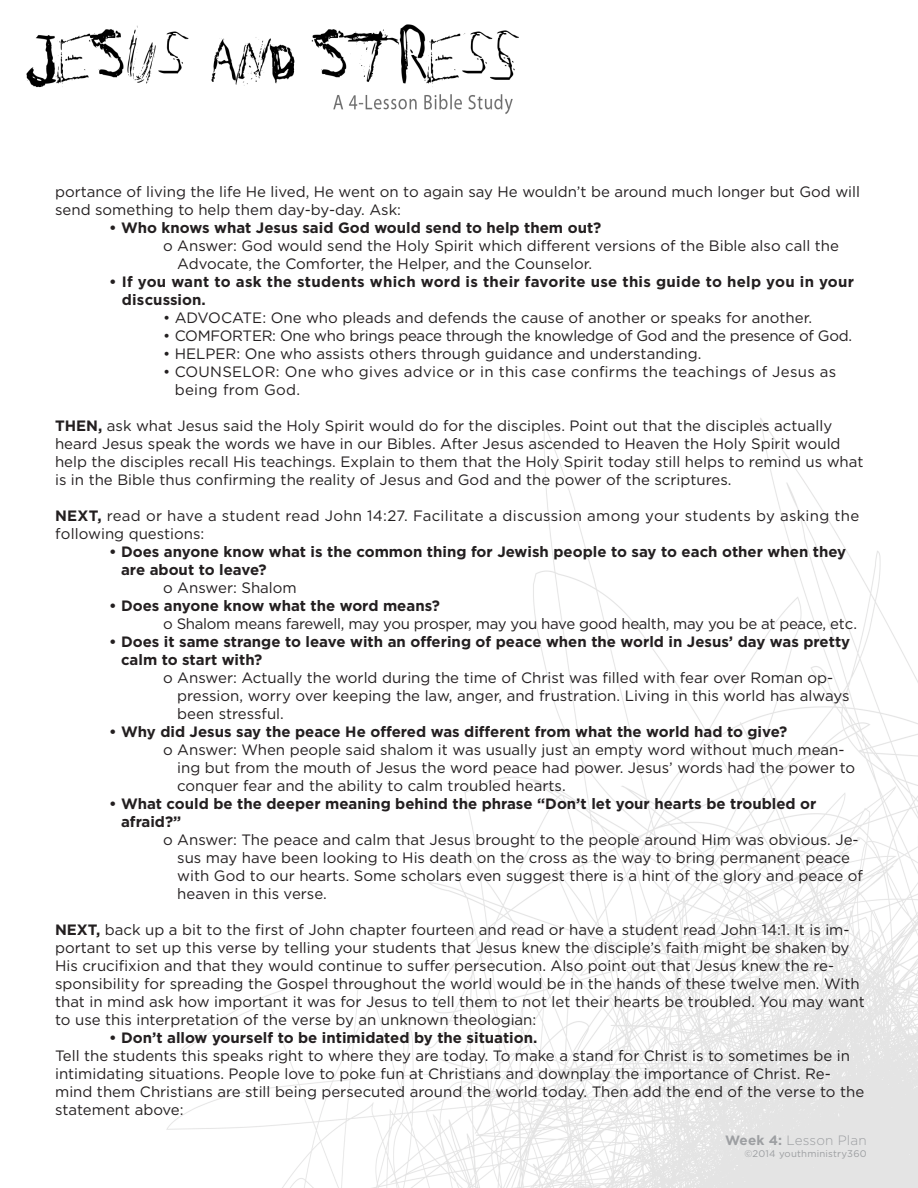
<style>
.page{position:relative;width:918px;height:1188px;background:#fff}
.page>*{position:absolute;margin:0;border:0;box-sizing:border-box;transform-origin:0 0}
.t1{font:15px/18px "Gotham";color:#231f20}
.t2{font:700 15px/18px "Gotham";color:#231f20}
.t3{font:15px/18px "Gotham";letter-spacing:.02em;color:#231f20}
.t4{font:15px "Gotham";letter-spacing:-.02em;color:#231f20}
.t5{font:700 15px/18px "Gotham";letter-spacing:.02em;color:#231f20}
.t6{font:300 13.5px "Gotham";letter-spacing:.01em;color:#9d9fa2}
.t7{font:9.6px "Gotham";letter-spacing:.02em;color:#9d9fa2}
.s1{font-weight:700}
</style>
<div class="page">
<img style="left:26px;top:24px;width:892px;height:1164px">
<p class="t1" style="left:55px;top:182px;width:807px">portance of living the life He lived, He went on to again say He wouldn’t be around much longer but God will send something to help them day-by-day. Ask:</p>
<p class="t2" style="left:109px;top:218px;width:494px">• Who knows what Jesus said God would send to help them out?</p>
<p class="t1" style="left:177px;top:236px;width:663px;text-indent:-14px">o Answer: God would send the Holy Spirit which different versions of the Bible also call the<br>Advocate, the Comforter, the Helper, and the Counselor.</p>
<p class="t5" style="left:122px;top:272px;width:734px;text-indent:-13px">• If you want to ask the students which word is their favorite use this guide to help you in your discussion.</p>
<p class="t1" style="left:163px;top:308px;width:651px">• ADVOCATE: One who pleads and defends the cause of another or speaks for another.</p>
<p class="t4" style="left:163px;top:326px;width:690px">• COMFORTER: One who brings peace through the knowledge of God and the presence of God.</p>
<p class="t1" style="left:163px;top:344px;width:540px">• HELPER: One who assists others through guidance and understanding.</p>
<p class="t3" style="left:175px;top:362px;width:663px;text-indent:-12px">• COUNSELOR: One who gives advice or in this case confirms the teachings of Jesus as being from God.</p>
<p class="t1" style="left:55px;top:416px;width:810px"><span class="s1">THEN,</span> ask what Jesus said the Holy Spirit would do for the disciples. Point out that the disciples actually heard Jesus speak the words we have in our Bibles. After Jesus ascended to Heaven the Holy Spirit would help the disciples recall His teachings. Explain to them that the Holy Spirit today still helps to remind us what is in the Bible thus confirming the reality of Jesus and God and the power of the scriptures.</p>
<p class="t3" style="left:55px;top:506px;width:806px"><span class="s1">NEXT,</span> read or have a student read John 14:27. Facilitate a discussion among your students by asking the following questions:</p>
<p class="t2" style="left:121px;top:542px;width:727px;text-indent:-12px">• Does anyone know what is the common thing for Jewish people to say to each other when they are about to leave?</p>
<p class="t1" style="left:163px;top:578px;width:135px">o Answer: Shalom</p>
<p class="t2" style="left:109px;top:596px;width:332px">• Does anyone know what the word means?</p>
<p class="t4" style="left:163px;top:614px;width:695px">o Shalom means farewell, may you prosper, may you have good health, may you be at peace, etc.</p>
<p class="t2" style="left:121px;top:632px;width:731px;text-indent:-12px">• Does it same strange to leave with an offering of peace when the world in Jesus’ day was pretty calm to start with?</p>
<p class="t1" style="left:177px;top:668px;width:674px;text-indent:-14px">o Answer: Actually the world during the time of Christ was filled with fear over Roman op&shy;pression, worry over keeping the law, anger, and frustration. Living in this world has always been stressful.</p>
<p class="t2" style="left:109px;top:722px;width:680px">• Why did Jesus say the peace He offered was different from what the world had to give?</p>
<p class="t1" style="left:177px;top:740px;width:679px;text-indent:-14px">o Answer: When people said shalom it was usually just an empty word without much mean&shy;ing but from the mouth of Jesus the word peace had power. Jesus’ words had the power to conquer fear and the ability to calm troubled hearts.</p>
<p class="t2" style="left:121px;top:794px;width:697px;text-indent:-12px">• What could be the deeper meaning behind the phrase “Don’t let your hearts be troubled or afraid?”</p>
<p class="t1" style="left:177px;top:830px;width:687px;text-indent:-14px">o Answer: The peace and calm that Jesus brought to the people around Him was obvious. Je&shy;sus may have been looking to His death on the cross as the way to bring permanent peace with God to our hearts. Some scholars even suggest there is a hint of the glory and peace of heaven in this verse.</p>
<p class="t1" style="left:55px;top:920px;width:811px"><span class="s1">NEXT,</span> back up a bit to the first of John chapter fourteen and read or have a student read John 14:1. It is im&shy;portant to set up this verse by telling your students that Jesus knew the disciple’s faith might be shaken by His crucifixion and that they would continue to suffer persecution. Also point out that Jesus knew the re&shy;sponsibility for spreading the Gospel throughout the world would be in the hands of these twelve men. With that in mind ask how important it was for Jesus to tell them to not let their hearts be troubled. You may want to use this interpretation of the verse by an unknown theologian:</p>
<p class="t2" style="left:109px;top:1028px;width:430px">• Don’t allow yourself to be intimidated by the situation.</p>
<p class="t1" style="left:55px;top:1046px;width:811px">Tell the students this speaks right to where they are today. To make a stand for Christ is to sometimes be in intimidating situations. People love to poke fun at Christians and downplay the importance of Christ. Re&shy;mind them Christians are still being persecuted around the world today. Then add the end of the verse to the statement above:</p>
<p class="t6" style="left:725px;top:1131px;width:143px"><span class="s1">Week 4:</span> Lesson Plan</p>
<p class="t7" style="left:744px;top:1147px;width:124px">©2014 youthministry360</p>
</div>
